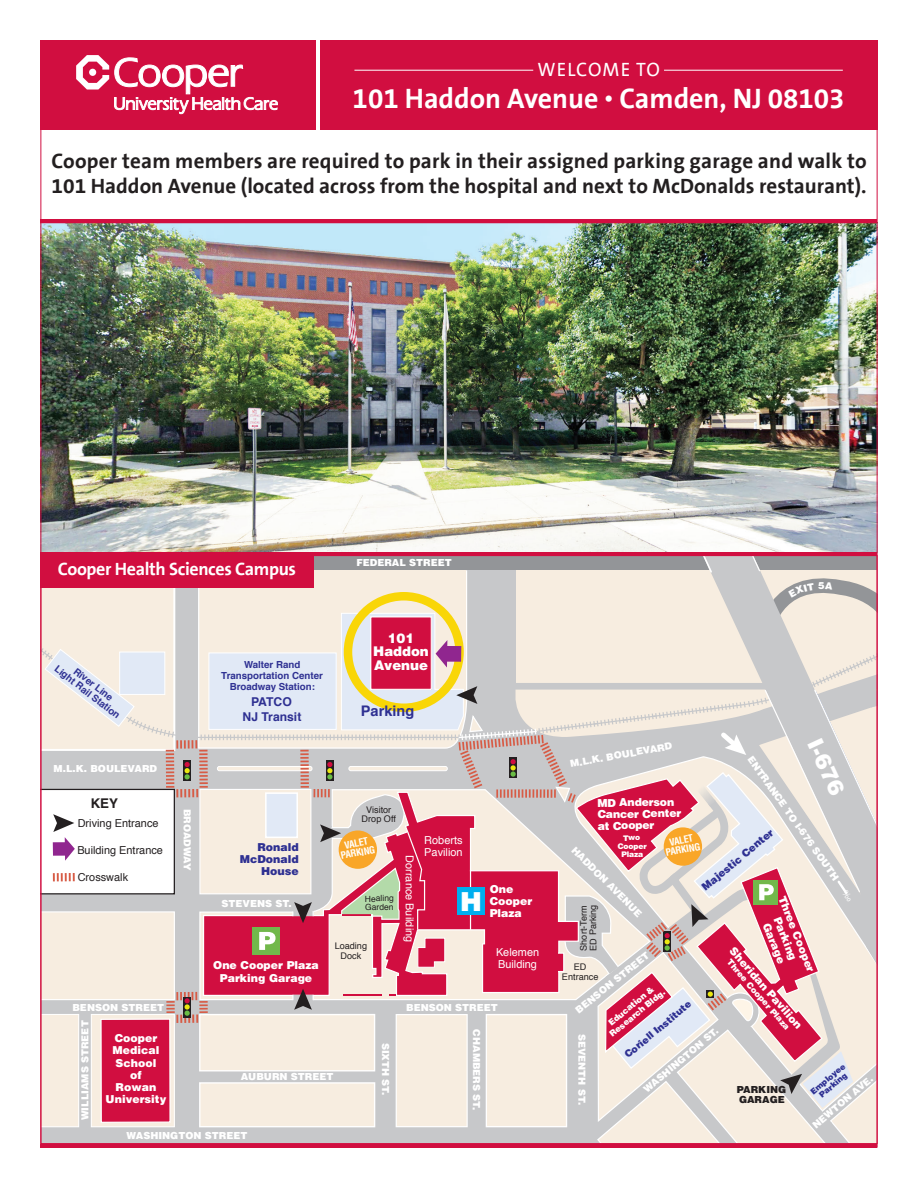
<style>
.page{position:relative;width:918px;height:1188px;background:#fff}
.page>*{position:absolute;margin:0;border:0;box-sizing:border-box;transform-origin:0 0}
.t1{font:700 28.5px "The Sans B7";color:#fff}
.t2{font:900 26.25px "Helvetica";color:#fff}
.t3{font:900 21.9px "Helvetica";color:#fff}
.t4{font:700 21px/25.5px "The Sans B7";color:#231f20}
.t5{font:19.5px "The Sans B5 Plain";letter-spacing:.05em;color:#fff}
.t6{font:700 18px "The Sans B7";letter-spacing:-.02em;color:#fff}
.t7{font:700 14.55px "Helvetica";letter-spacing:-.005em;color:#2e3092}
.t8{font:900 13.35px/13.4px "Helvetica";color:#fff;text-align:center}
.t9{font:700 13.35px "Helvetica";color:#231f20}
.t10{font:700 12.15px/14.5px "Helvetica";color:#2e3092;text-align:center}
.t11{font:900 10.95px/12.1px "Helvetica";color:#fff;text-align:center}
.t12{font:10.95px/12.1px "Helvetica";color:#fff}
.t13{font:10.95px "Helvetica";letter-spacing:-.005em;color:#231f20}
.t14{font:900 10.95px/12.1px "Helvetica";color:#2e3092;text-align:right}
.t15{font:900 10.35px "Helvetica";color:#2e3092}
.t16{font:900 9.75px "Helvetica";color:#fff}
.t17{font:700 9.75px/10.9px "Helvetica";color:#2e3092;text-align:center}
.t18{font:700 condensed 9.75px/9.8px "Helvetica";color:#fff;text-align:center}
.t19{font:900 9.75px "Helvetica";color:#2e3092}
.t20{font:900 9.75px/9.8px "Helvetica";color:#231f20}
.t21{font:9.15px/9.3px "Helvetica";letter-spacing:-.005em;color:#231f20;text-align:center}
.t22{font:900 8.55px/9.3px "Helvetica";color:#fff;text-align:center}
.t23{font:8.55px/8.6px "Helvetica";letter-spacing:-.005em;color:#231f20}
.t24{font:900 8.1px/8.1px "Helvetica";color:#2e3092;text-align:center}
.t25{font:900 7.65px/8.4px "Helvetica";color:#fff;text-align:center}
.s1{font-size:21px}
</style>
<div class="page">
<img style="left:42px;top:223px;width:834px;height:329px">
<hr style="left:40px;top:1144px;width:838px;height:4px;background:#d10e40">
<hr style="left:40px;top:219px;width:838px;height:4px;background:#d10e40">
<div style="left:40px;top:40px;width:286px;height:90px;background:#d10e40"></div>
<div style="left:318px;top:40px;width:560px;height:90px;background:#d10e40"></div>
<svg style="left:76px;top:55px;width:202px;height:59px"></svg>
<hr style="left:40px;top:552px;width:838px;height:4px;background:#d10e40">
<hr style="left:316px;top:39px;width:4px;height:93px;background:#fff">
<div style="left:40px;top:554px;width:274px;height:33px;background:#d10e40"></div>
<hr style="left:354px;top:70px;width:179px;height:1px;background:#fff">
<hr style="left:664px;top:70px;width:179px;height:1px;background:#fff">
<svg style="left:41px;top:556px;width:837px;height:588px;background:#e0c1c2"></svg>
<h3 class="t5" style="left:537px;top:59px;width:124px">WELCOME TO</h3>
<h1 class="t1" style="left:353px;top:83px;width:494px">101 Haddon Avenue <span class="s1">•</span> Camden, NJ 08103</h1>
<h3 class="t4" style="left:52px;top:149px;width:817px">Cooper team members are required to park in their assigned parking garage and walk to<br>101 Haddon Avenue (located across from the hospital and next to McDonalds restaurant).</h3>
<h3 class="t6" style="left:58px;top:560px;width:240px">Cooper Health Sciences Campus</h3>
<p class="t17" style="left:59px;top:663px;width:81px;rotate:38deg">Light Rail Station</p>
<p class="t17" style="left:78px;top:666px;width:48px;rotate:38deg">River Line</p>
<p class="t17" style="left:221px;top:660px;width:103px">Walter Rand<br>Transportation Center<br>Broadway Station:</p>
<p class="t10" style="left:243px;top:695px;width:60px">PATCO<br>NJ Transit</p>
<p class="t16" style="left:356px;top:557px;width:97px">FEDERAL STREET</p>
<h3 class="t8" style="left:373px;top:631px;width:57px">101<br>Haddon<br>Avenue</h3>
<h3 class="t7" style="left:361px;top:699px;width:55px">Parking</h3>
<p class="t16" style="left:818px;top:579px;width:8px">5</p>
<h3 class="t3" style="left:827px;top:734px;width:61px;rotate:65deg">I-676</h3>
<p class="t16" style="left:569px;top:757px;width:105px;rotate:-10deg">M.L.K. BOULEVARD</p>
<p class="t16" style="left:756px;top:753px;width:151px;rotate:55deg">ENTRANCE TO I-676 SOUTH</p>
<p class="t16" style="left:54px;top:762px;width:105px">M.L.K. BOULEVARD</p>
<p class="t11" style="left:597px;top:797px;width:85px;line-height:11.6px;text-align:left;rotate:-1deg">MD Anderson<br>Cancer Center at Cooper</p>
<p class="t25" style="left:617px;top:833px;width:31px;rotate:-1deg">Two<br>Cooper<br>Plaza</p>
<h3 class="t9" style="left:91px;top:793px;width:29px">KEY</h3>
<p class="t13" style="left:78px;top:814px;width:82px">Driving Entrance</p>
<p class="t21" style="left:362px;top:805px;width:36px">Visitor<br>Drop Off</p>
<p class="t18" style="left:338px;top:841px;width:36px;rotate:-10deg">VALET<br>PARKING</p>
<p class="t16" style="left:194px;top:809px;width:64px;rotate:90deg">BROADWAY</p>
<p class="t15" style="left:699px;top:883px;width:91px;rotate:-40deg">Majestic Center</p>
<p class="t13" style="left:77px;top:842px;width:87px">Building Entrance</p>
<p class="t18" style="left:663px;top:838px;width:36px;rotate:-10deg">VALET<br>PARKING</p>
<p class="t12" style="left:424px;top:835px;width:40px">Roberts<br>Pavilion</p>
<p class="t14" style="left:240px;top:840px;width:60px">Ronald<br>McDonald<br>House</p>
<p class="t16" style="left:578px;top:844px;width:96px;rotate:45deg">HADDON AVENUE</p>
<p class="t12" style="left:415px;top:855px;width:88px;rotate:90deg">Dorrance Building</p>
<p class="t13" style="left:78px;top:869px;width:52px">Crosswalk</p>
<p class="t11" style="left:490px;top:883px;width:44px;text-align:left">One<br>Cooper<br>Plaza</p>
<h2 class="t2" style="left:460px;top:884px;width:23px">H</h2>
<p class="t23" style="left:365px;top:894px;width:30px">Healing<br>Garden</p>
<p class="t11" style="left:788px;top:894px;width:82px;rotate:68deg">Three Cooper<br>Parking<br>Garage</p>
<p class="t16" style="left:221px;top:897px;width:72px">STEVENS ST.</p>
<p class="t21" style="left:579px;top:951px;width:48px;text-align:left;rotate:-90deg">Short-Term<br>ED Parking</p>
<p class="t21" style="left:335px;top:942px;width:34px;line-height:9.8px">Loading<br>Dock</p>
<p class="t11" style="left:737px;top:945px;width:105px;rotate:49deg">Sheridan Pavilion</p>
<p class="t12" style="left:496px;top:946px;width:45px">Kelemen<br>Building</p>
<p class="t16" style="left:573px;top:1006px;width:93px;rotate:-39deg">BENSON STREET</p>
<p class="t22" style="left:733px;top:957px;width:92px;rotate:49deg">Three Cooper Plaza</p>
<p class="t11" style="left:213px;top:959px;width:107px">One Cooper Plaza<br>Parking Garage</p>
<p class="t21" style="left:562px;top:963px;width:38px">ED<br>Entrance</p>
<p class="t22" style="left:601px;top:1024px;width:71px;rotate:-40deg">Education &amp;<br>Research Bldg.</p>
<p class="t19" style="left:622px;top:1051px;width:85px;rotate:-40deg">Coriell Institute</p>
<p class="t16" style="left:72px;top:1001px;width:93px">BENSON STREET</p>
<p class="t16" style="left:406px;top:1001px;width:93px">BENSON STREET</p>
<p class="t16" style="left:79px;top:1120px;width:101px;rotate:-90deg">WILLIAMS STREET</p>
<p class="t16" style="left:641px;top:1085px;width:96px;rotate:-40deg">WASHINGTON ST.</p>
<p class="t16" style="left:483px;top:1029px;width:83px;rotate:90deg">CHAMBERS ST.</p>
<p class="t16" style="left:588px;top:1034px;width:73px;rotate:90deg">SEVENTH ST.</p>
<p class="t11" style="left:106px;top:1032px;width:62px">Cooper<br>Medical<br>School<br>of<br>Rowan<br>University</p>
<p class="t16" style="left:392px;top:1043px;width:54px;rotate:90deg">SIXTH ST.</p>
<p class="t24" style="left:809px;top:1089px;width:44px;rotate:-40deg">Employee<br>Parking</p>
<p class="t16" style="left:241px;top:1070px;width:94px">AUBURN STREET</p>
<p class="t16" style="left:810px;top:1121px;width:77px;rotate:-40deg">NEWTON AVE.</p>
<p class="t20" style="left:737px;top:1084px;width:51px">PARKING<br>GARAGE</p>
<p class="t16" style="left:126px;top:1129px;width:123px">WASHINGTON STREET</p>
</div>
